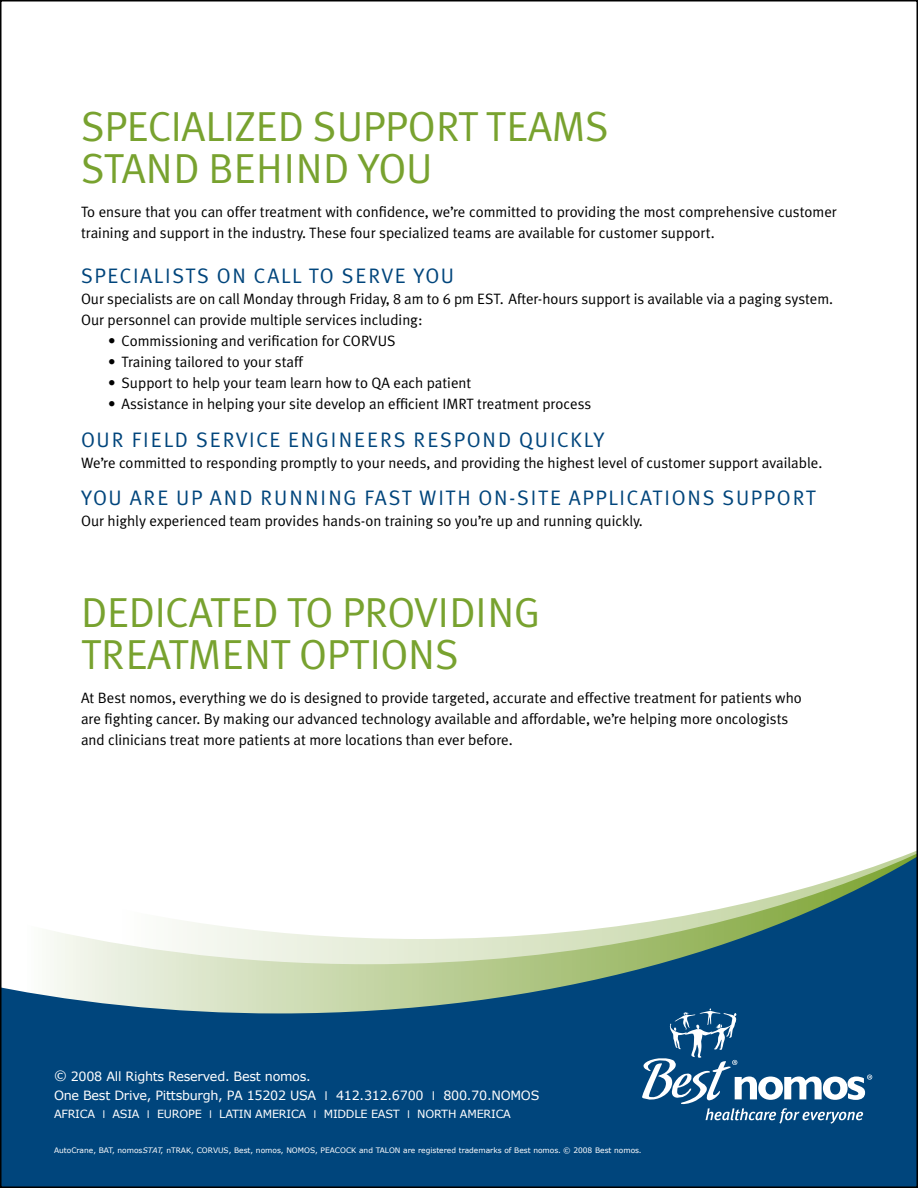
<style>
.page{position:relative;width:918px;height:1188px;background:#fff}
.page>*{position:absolute;margin:0;border:0;box-sizing:border-box;transform-origin:0 0}
.t1{font:42px/42px "Meta Plus Normal";letter-spacing:-.01em;color:#78a22f}
.t2{font:21px "Meta Plus Normal";letter-spacing:.075em;color:#00457c}
.t3{font:15px/21px "Meta Plus Normal";color:#000}
.t4{font:12.75px/19.5px "Verdana";letter-spacing:-.02em;color:#fff}
.t5{font:11.25px "Verdana";letter-spacing:-.02em;color:#fff}
.t6{font:7.5px "Verdana";color:#fff}
.s1{font-family:"Meta Plus Normal Caps"}
.s2{font-style:italic}
</style>
<div class="page">
<svg style="left:3px;top:851px;width:912px;height:334px;fill:#00457c"></svg>
<svg style="left:642px;top:1009px;width:230px;height:115px;background:#2b6492"></svg>
<h1 class="t1" style="left:81px;top:105px;width:529px">SPECIALIZED SUPPORT TEAMS<br>STAND BEHIND YOU</h1>
<p class="t3" style="left:81px;top:202px;width:757px">To ensure that you can offer treatment with confidence, we’re committed to providing the most comprehensive customer training and support in the industry. These four specialized teams are available for customer support.</p>
<h2 class="t2" style="left:81px;top:264px;width:375px">SPECIALISTS ON CALL TO SERVE YOU</h2>
<p class="t3" style="left:81px;top:289px;width:754px">Our specialists are on call Monday through Friday, 8 am to 6 pm EST. After-hours support is available via a paging system.<br>Our personnel can provide multiple services including:</p>
<p class="t3" style="left:108px;top:331px;width:289px">• Commissioning and verification for CORVUS</p>
<p class="t3" style="left:108px;top:352px;width:196px">• Training tailored to your staff</p>
<p class="t3" style="left:108px;top:373px;width:365px">• Support to help your team learn how to QA each patient</p>
<p class="t3" style="left:108px;top:394px;width:485px">• Assistance in helping your site develop an efficient IMRT treatment process</p>
<h2 class="t2" style="left:81px;top:427px;width:525px">OUR FIELD SERVICE ENGINEERS RESPOND QUICKLY</h2>
<p class="t3" style="left:81px;top:452px;width:743px">We’re committed to responding promptly to your needs, and providing the highest level of customer support available.</p>
<h2 class="t2" style="left:81px;top:486px;width:737px">YOU ARE UP AND RUNNING FAST WITH ON-SITE APPLICATIONS SUPPORT</h2>
<p class="t3" style="left:81px;top:511px;width:563px">Our highly experienced team provides hands-on training so you’re up and running quickly.</p>
<h1 class="t1" style="left:81px;top:591px;width:461px">DEDICATED TO PROVIDING<br>TREATMENT OPTIONS</h1>
<p class="t3" style="left:81px;top:688px;width:722px">At Best nomos, everything we do is designed to provide targeted, accurate and effective treatment for patients who are fighting cancer. By making our advanced technology available and affordable, we’re helping more oncologists and clinicians treat more patients at more locations than ever before.</p>
<p class="t4" style="left:54px;top:1066px;width:487px">© 2008 All Rights Reserved. Best nomos.<br>One Best Drive, Pittsburgh, PA 15202 USA <span class="s1">I</span> 412.312.6700 <span class="s1">I</span> 800.70.NOMOS</p>
<p class="t5" style="left:54px;top:1107px;width:459px">AFRICA <span class="s1">I</span> ASIA <span class="s1">I</span> EUROPE <span class="s1">I</span> LATIN AMERICA <span class="s1">I</span> MIDDLE EAST <span class="s1">I</span> NORTH AMERICA</p>
<p class="t6" style="left:54px;top:1146px;width:589px">AutoCrane, BAT, nomos<span class="s2">STAT</span>, nTRAK, CORVUS, Best, nomos, NOMOS, PEACOCK and TALON are registered trademarks of Best nomos. © 2008 Best nomos.</p>
</div>
